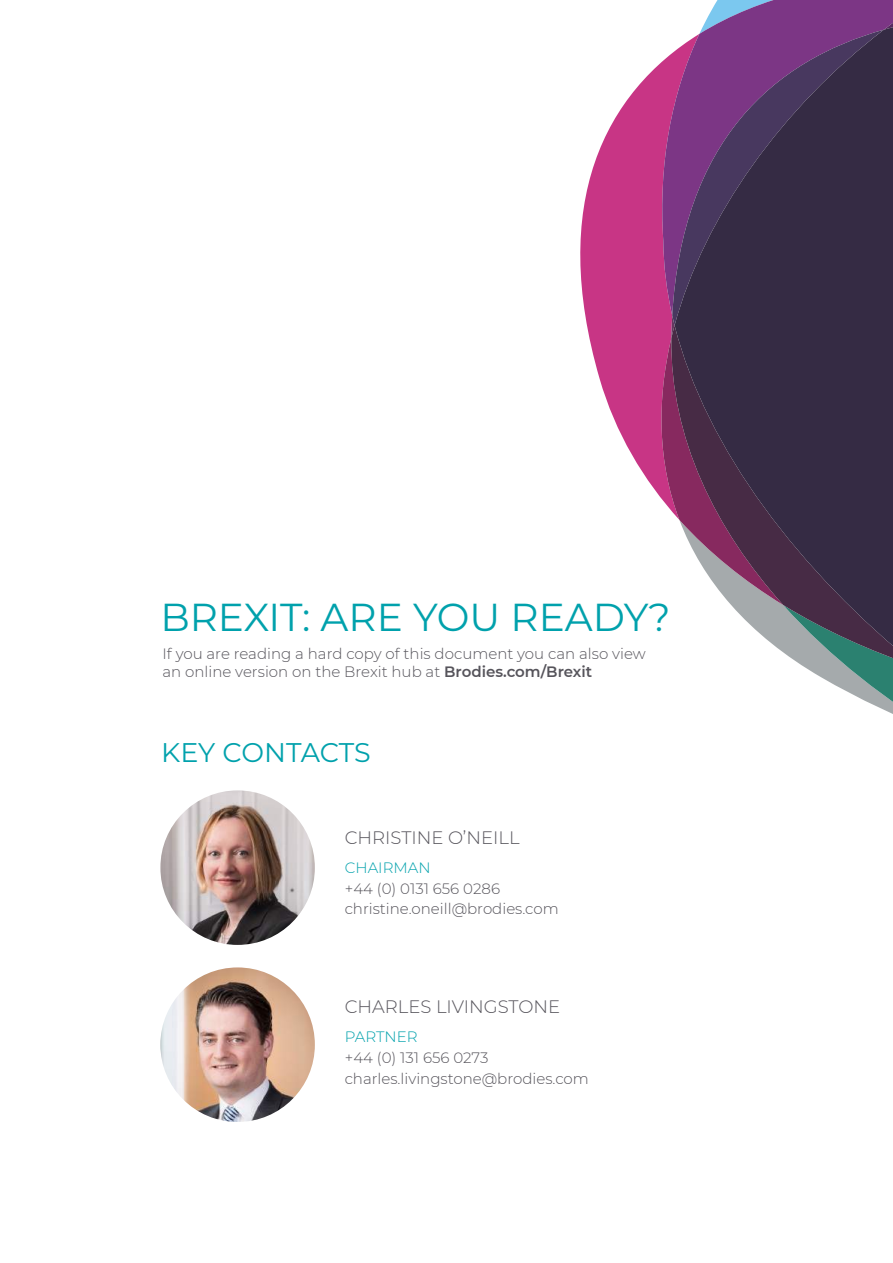
<style>
.page{position:relative;width:893px;height:1263px;background:#fff}
.page>*{position:absolute;margin:0;border:0;box-sizing:border-box;transform-origin:0 0}
.t1{font:39px "Montserrat";color:#00a1ac}
.t2{font:27px "Montserrat";letter-spacing:-.01em;color:#00a1ac}
.t3{font:300 18px "Montserrat";color:#56545b}
.t4{font:300 15px/20.7px "Montserrat";color:#56545b}
.t5{font:300 15px "Montserrat";color:#00a1ac}
.s1{font-weight:600}
</style>
<div class="page">
<img style="left:160px;top:967px;width:155px;height:155px;border-radius:77px">
<img style="left:160px;top:790px;width:155px;height:155px;border-radius:77px">
<svg style="left:580px;top:66px;width:77px;height:427px;fill:#c83585"></svg>
<svg style="left:660px;top:0;width:224px;height:63px"></svg>
<svg style="left:657px;top:63px;width:15px;height:446px;background:#b43983"></svg>
<svg style="left:884px;top:0;width:9px;height:13px"></svg>
<svg style="left:670px;top:118px;width:5px;height:397px;background:#803574"></svg>
<svg style="left:675px;top:13px;width:218px;height:692px;background:#5b4966"></svg>
<h1 class="t1" style="left:160px;top:590px;width:512px">BREXIT: ARE YOU READY?</h1>
<p class="t4" style="left:162px;top:644px;width:485px;line-height:18px">If you are reading a hard copy of this document you can also view an online version on the Brexit hub at <span class="s1">Brodies.com/Brexit</span></p>
<h2 class="t2" style="left:161px;top:734px;width:211px">KEY CONTACTS</h2>
<p class="t3" style="left:345px;top:825px;width:176px">CHRISTINE O’NEILL</p>
<p class="t5" style="left:345px;top:857px;width:87px">CHAIRMAN</p>
<p class="t4" style="left:345px;top:877px;width:215px">+44 (0) 0131 656 0286 christine.oneill@brodies.com</p>
<p class="t3" style="left:345px;top:994px;width:217px">CHARLES LIVINGSTONE</p>
<p class="t5" style="left:345px;top:1027px;width:74px">PARTNER</p>
<p class="t4" style="left:345px;top:1047px;width:246px">+44 (0) 131 656 0273 charles.livingstone@brodies.com</p>
</div>
